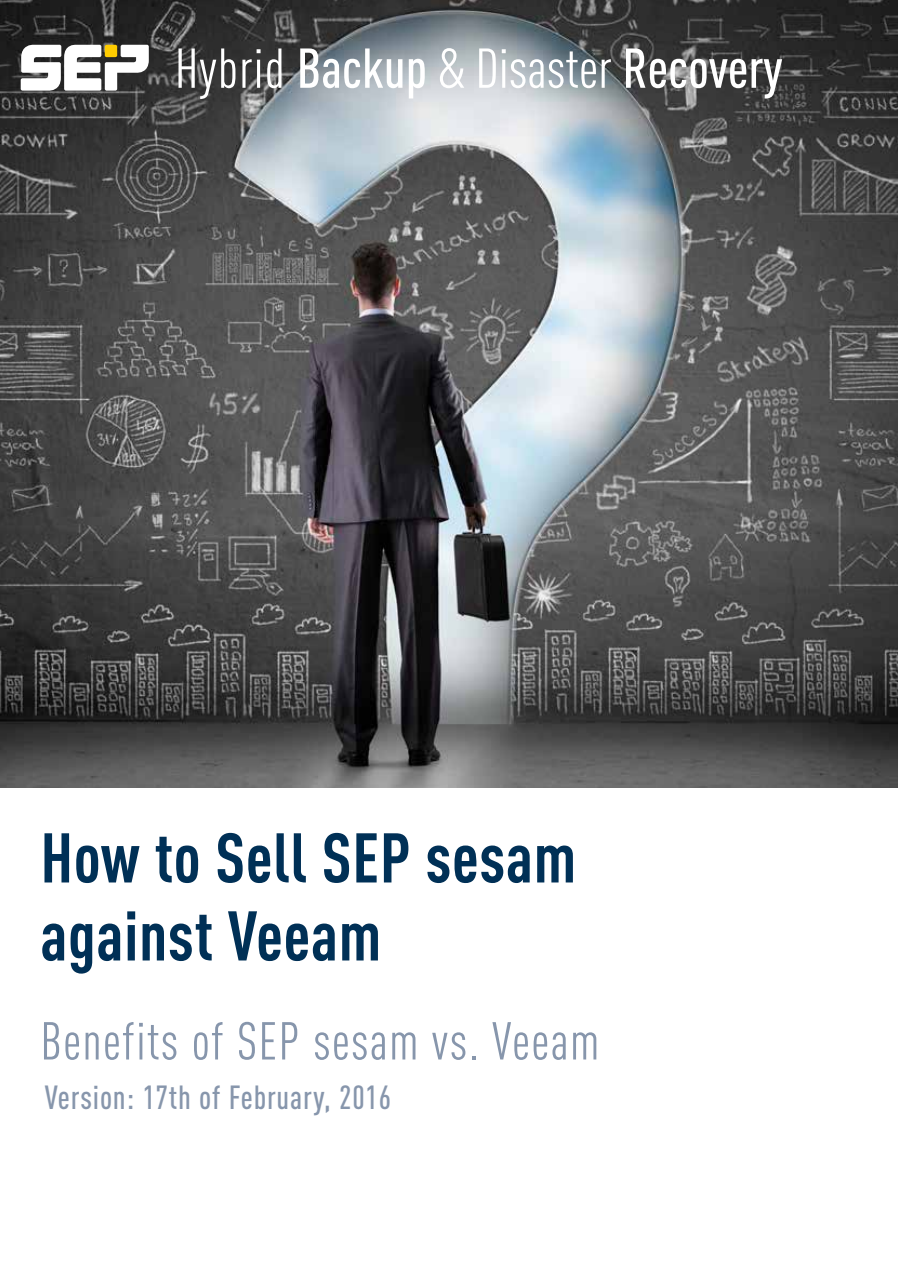
<style>
.page{position:relative;width:898px;height:1263px;background:#fff}
.page>*{position:absolute;margin:0;border:0;box-sizing:border-box;transform-origin:0 0}
.t1{font:700 69.15px/78px "DIN Cond";letter-spacing:.01em;color:#003056}
.t2{font:55.2px "DIN Cond";color:#fff}
.t3{font:52.5px "DIN Cond";letter-spacing:.025em;color:#8796ac}
.t4{font:500 33px "DIN Cond";letter-spacing:.025em;color:#8796ac}
.s1{font-weight:500}
</style>
<div class="page">
<img style="left:0;top:0;width:897px;height:787px">
<svg style="left:21px;top:44px;width:128px;height:47px"></svg>
<p class="t2" style="left:175px;top:36px;width:609px">Hybrid <span class="s1">Backup</span> &amp; Disaster <span class="s1">Recovery</span></p>
<p class="t1" style="left:40px;top:817px;width:537px">How to Sell SEP sesam against Veeam</p>
<p class="t3" style="left:40px;top:1010px;width:560px">Benefits of SEP sesam vs. Veeam</p>
<p class="t4" style="left:45px;top:1078px;width:348px">Version: 17th of February, 2016</p>
</div>
